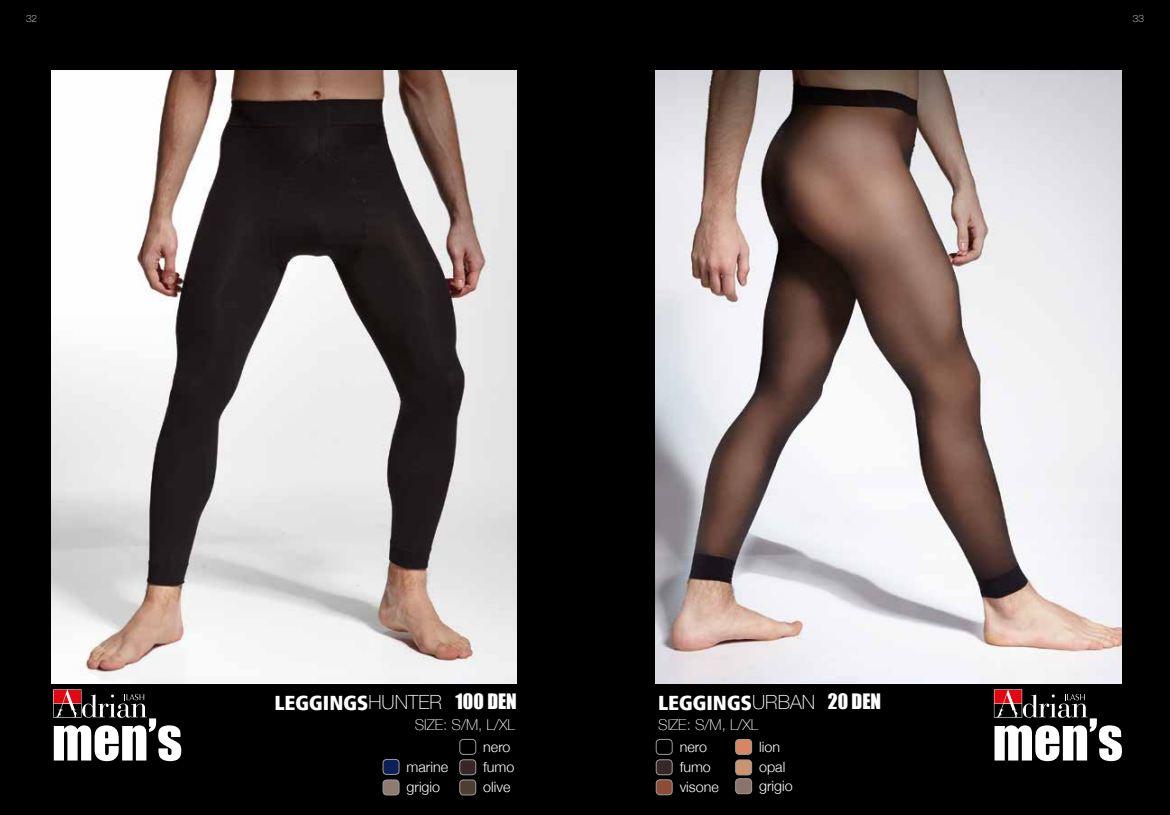
<style>
.page{position:relative;width:1170px;height:815px;background:#fff}
.page>*{position:absolute;margin:0;border:0;box-sizing:border-box;transform-origin:0 0}
.t1{font:53.25px "Impact";color:#fff}
.t2{font:20.5px "Humnst 777 X Blk Cn EU";color:#fff}
.t3{font:19.5px "Impact";color:#fff}
.t4{font:100 15px "Helvetica Neue";color:#fff}
.t5{font:300 14.25px/20.4px "Helvetica Neue";color:#fff}
.t6{font:100 10px "Helvetica Neue LT Std";color:#fff}
.s1{font-family:"Helvetica Neue LT Std";font-weight:100;font-size:19.62px}
</style>
<div class="page">
<div style="left:0;top:0;width:1169px;height:815px;background:#000"></div>
<img style="left:52px;top:71px;width:464px;height:612px">
<div style="left:53px;top:689px;width:28px;height:29px;background:#bf888b"></div>
<div style="left:54px;top:704px;width:27px;height:13px;background:#000"></div>
<div style="left:54px;top:690px;width:27px;height:13px;background:#e30613"></div>
<svg style="left:56px;top:690px;width:91px;height:28px"></svg>
<svg style="left:993px;top:689px;width:29px;height:29px"></svg>
<div style="left:994px;top:704px;width:27px;height:13px;background:#000"></div>
<div style="left:994px;top:690px;width:27px;height:13px;background:#e30613"></div>
<svg style="left:996px;top:690px;width:91px;height:28px"></svg>
<img style="left:656px;top:71px;width:464px;height:612px">
<div style="left:459px;top:739px;width:17px;height:16px;border:1px solid #9d9d9c;border-radius:4px"></div>
<div style="left:460px;top:760px;width:15px;height:15px;background:#382727;border-radius:4px"></div>
<div style="left:459px;top:760px;width:17px;height:15px;border:1px solid #9d9d9c;border-radius:4px"></div>
<div style="left:460px;top:780px;width:15px;height:15px;background:#4c3e32;border-radius:4px"></div>
<div style="left:459px;top:780px;width:17px;height:15px;border:1px solid #9d9d9c;border-radius:4px"></div>
<div style="left:383px;top:780px;width:16px;height:15px;background:#907971;border-radius:4px"></div>
<div style="left:383px;top:780px;width:16px;height:15px;border:1px solid #9d9d9c;border-radius:4px"></div>
<div style="left:383px;top:759px;width:16px;height:15px;background:#0c1f56;border-radius:4px"></div>
<div style="left:383px;top:759px;width:16px;height:16px;border:1px solid #9d9d9c;border-radius:4px"></div>
<div style="left:656px;top:739px;width:16px;height:16px;border:1px solid #9d9d9c;border-radius:4px"></div>
<div style="left:735px;top:739px;width:16px;height:15px;background:#d88660;border-radius:4px"></div>
<div style="left:735px;top:739px;width:16px;height:16px;border:1px solid #9d9d9c;border-radius:4px"></div>
<div style="left:656px;top:760px;width:16px;height:15px;background:#382727;border-radius:4px"></div>
<div style="left:656px;top:760px;width:16px;height:15px;border:1px solid #9d9d9c;border-radius:4px"></div>
<div style="left:656px;top:780px;width:16px;height:15px;background:#8d4d34;border-radius:4px"></div>
<div style="left:656px;top:780px;width:16px;height:15px;border:1px solid #9d9d9c;border-radius:4px"></div>
<div style="left:735px;top:760px;width:16px;height:15px;background:#cd936f;border-radius:4px"></div>
<div style="left:735px;top:760px;width:16px;height:15px;border:1px solid #9d9d9c;border-radius:4px"></div>
<div style="left:735px;top:779px;width:16px;height:15px;background:#8a736b;border-radius:4px"></div>
<div style="left:735px;top:779px;width:16px;height:15px;border:1px solid #9d9d9c;border-radius:4px"></div>
<p class="t6" style="left:26px;top:13px;width:13px">32</p>
<p class="t6" style="left:1132px;top:13px;width:13px">33</p>
<h1 class="t1" style="left:52px;top:698px;width:132px">men’s</h1>
<h3 class="t3" style="left:455px;top:686px;width:63px">100 DEN</h3>
<p class="t4" style="left:415px;top:713px;width:102px">SIZE: S/M, L/XL</p>
<p class="t4" style="left:658px;top:713px;width:102px">SIZE: S/M, L/XL</p>
<h2 class="t2" style="left:274px;top:689px;width:169px">LEGGINGS<span class="s1">HUNTER</span></h2>
<h2 class="t2" style="left:658px;top:689px;width:158px">LEGGINGS<span class="s1">URBAN</span></h2>
<p class="t5" style="left:406px;top:756px;width:43px">marine</p>
<p class="t5" style="left:483px;top:736px;width:33px">nero fumo</p>
<p class="t5" style="left:406px;top:776px;width:35px">grigio</p>
<p class="t5" style="left:483px;top:776px;width:29px">olive</p>
<p class="t5" style="left:679px;top:736px;width:29px">nero</p>
<p class="t5" style="left:759px;top:736px;width:22px">lion</p>
<p class="t5" style="left:679px;top:756px;width:41px;line-height:20px">fumo visone</p>
<p class="t5" style="left:759px;top:757px;width:35px;line-height:18.8px">opal grigio</p>
<h3 class="t3" style="left:827px;top:686px;width:55px">20 DEN</h3>
<h1 class="t1" style="left:992px;top:698px;width:132px">men’s</h1>
</div>
